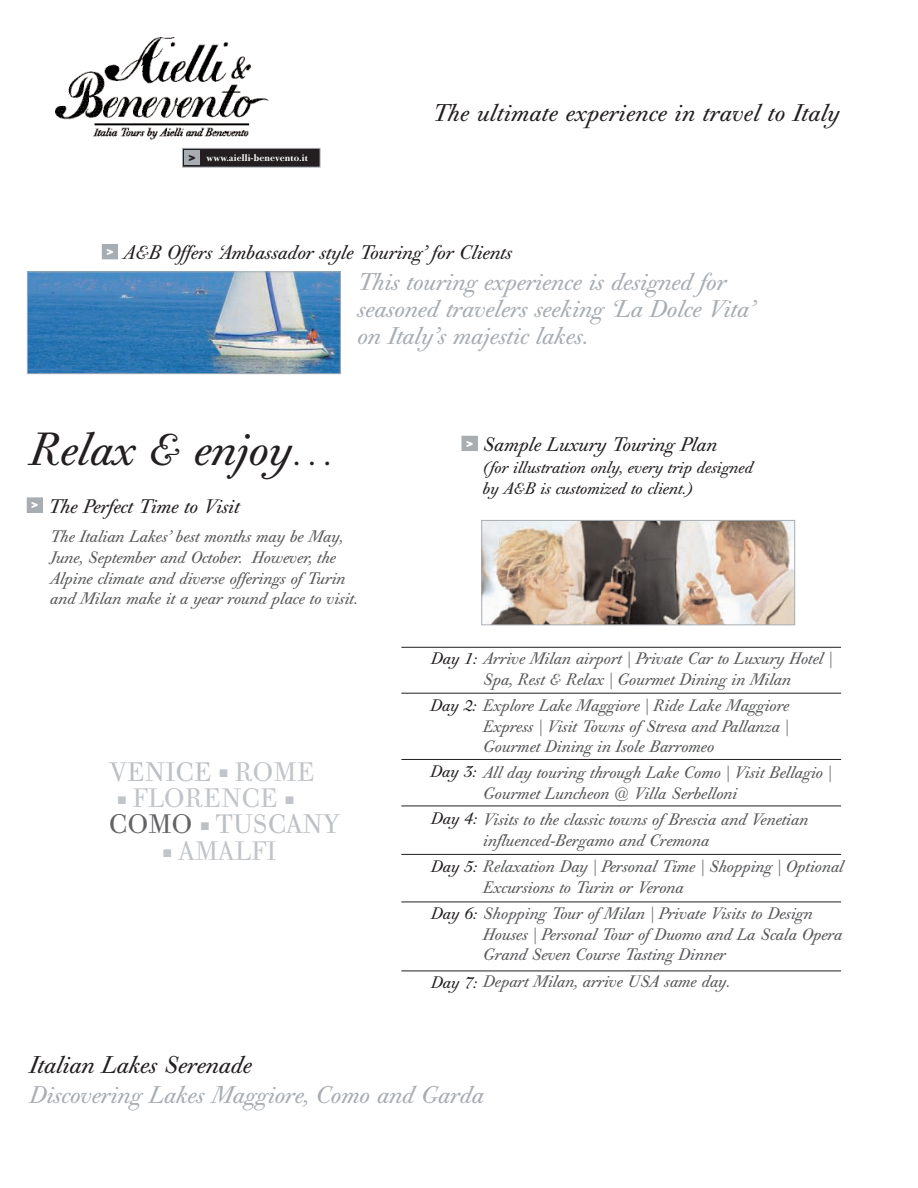
<style>
.page{position:relative;width:918px;height:1188px;background:#fff}
.page>*{position:absolute;margin:0;border:0;box-sizing:border-box;transform-origin:0 0}
.t1{font:italic 46.05px "Bodoni Old Face BE";color:#231f20}
.t2{font:26.4px "Bodoni Old Face BE";letter-spacing:.02em;color:#c1c4c8}
.t3{font:26.4px "Bodoni Old Face BE";color:#bcc0c4}
.t4{font:26.4px "Bodoni Old Face BE";letter-spacing:.02em;color:#bcc0c4}
.t5{font:italic 24px/27px "Bodoni Old Face BE";color:#a8adb2}
.t6{font:italic 24px "Bodoni Old Face BE";letter-spacing:.015em;color:#231f20}
.t7{font:italic 19.5px "Bodoni Old Face BE";color:#231f20}
.t8{font:italic 16.5px/20.7px "Bodoni Old Face BE";color:#57585a}
.t9{font:italic 16.5px/20.7px "Bodoni Old Face BE";color:#231f20}
.t10{font:900 12px "Helvetica Neue";color:#fff}
.t11{font:900 12px "Helvetica Neue";color:#231f20}
.t12{font:10.95px "Zapf Dingbats";color:#c1c4c8}
.t13{font:500 9.45px "Bodoni Old Face BE";letter-spacing:.015em;color:#fff}
.s1{color:#c1c4c8}
.s2{color:#636366}
.s3{color:#231f20}
</style>
<div class="page">
<img style="left:29px;top:273px;width:310px;height:99px">
<div style="left:27px;top:271px;width:314px;height:103px;border:1px solid #a8adb2"></div>
<div style="left:27px;top:498px;width:15px;height:14px;background:#a8adb2"></div>
<div style="left:27px;top:498px;width:16px;height:14px;border:1px solid #a8adb2"></div>
<img style="left:55px;top:38px;width:213px;height:101px">
<div style="left:183px;top:149px;width:137px;height:18px;background:#231f20"></div>
<div style="left:182px;top:148px;width:138px;height:19px;border:1px solid #a8adb2"></div>
<div style="left:102px;top:245px;width:16px;height:14px;background:#a8adb2"></div>
<div style="left:102px;top:244px;width:16px;height:15px;border:1px solid #a8adb2"></div>
<div style="left:184px;top:150px;width:16px;height:15px;background:#a8adb2"></div>
<img style="left:483px;top:522px;width:310px;height:101px">
<div style="left:481px;top:520px;width:314px;height:105px;border:1px solid #a8adb2"></div>
<div style="left:462px;top:436px;width:15px;height:15px;background:#a8adb2"></div>
<hr style="left:401px;top:693px;width:440px;height:1px;background:#231f20">
<hr style="left:401px;top:647px;width:440px;height:1px;background:#231f20">
<hr style="left:401px;top:759px;width:440px;height:1px;background:#231f20">
<hr style="left:401px;top:806px;width:440px;height:1px;background:#231f20">
<hr style="left:401px;top:854px;width:440px;height:1px;background:#231f20">
<hr style="left:401px;top:902px;width:440px;height:1px;background:#231f20">
<hr style="left:401px;top:971px;width:440px;height:1px;background:#231f20">
<p class="t11" style="left:189px;top:149px;width:9px">&gt;</p>
<p class="t13" style="left:207px;top:152px;width:103px">www.aielli-benevento.it</p>
<h3 class="t6" style="left:431px;top:98px;width:409px">The ultimate experience in travel to Italy</h3>
<p class="t10" style="left:106px;top:243px;width:9px">&gt;</p>
<p class="t7" style="left:122px;top:241px;width:390px">A&amp;B Offers ‘Ambassador style Touring’ for Clients</p>
<h3 class="t5" style="left:356px;top:269px;width:398px">This touring experience is designed for seasoned travelers seeking ‘La Dolce Vita’ on Italy’s majestic lakes.</h3>
<h1 class="t1" style="left:27px;top:422px;width:310px">Relax &amp; enjoy…</h1>
<p class="t7" style="left:47px;top:494px;width:193px">The Perfect Time to Visit</p>
<p class="t10" style="left:31px;top:497px;width:9px">&gt;</p>
<p class="t8" style="left:49px;top:526px;width:309px">The Italian Lakes’ best months may be May, June, September and October. However, the Alpine climate and diverse offerings ofTurin and Milan make it a year round place to visit.</p>
<h2 class="t4" style="left:109px;top:755px;width:206px">VENICE <span class="s1">■ ROME</span></h2>
<h2 class="t2" style="left:118px;top:781px;width:161px">■ FLORENCE</h2>
<p class="t12" style="left:286px;top:795px;width:10px">■</p>
<h2 class="t3" style="left:109px;top:808px;width:233px"><span class="s2">COMO</span> ■ TUSCANY</h2>
<h2 class="t2" style="left:163px;top:834px;width:115px">■ AMALFI</h2>
<p class="t10" style="left:466px;top:435px;width:9px">&gt;</p>
<p class="t7" style="left:482px;top:433px;width:236px">Sample Luxury Touring Plan</p>
<p class="t9" style="left:482px;top:458px;width:272px">(for illustration only, every trip designed by A&amp;B is customized to client.)</p>
<p class="t8" style="left:482px;top:648px;width:350px;text-indent:-52px"><span class="s3">Day 1:</span> Arrive Milan airport | Private Car to Luxury Hotel |<br>Spa, Rest &amp; Relax | Gourmet Dining in Milan</p>
<p class="t8" style="left:482px;top:716px;width:307px">Express | Visit Towns ofStresa and Pallanza |<br>Gourmet Dining in Isole Barromeo</p>
<p class="t8" style="left:482px;top:763px;width:350px">All day touring through Lake Como | Visit Bellagio |<br>Gourmet Luncheon @ Villa Serbelloni</p>
<p class="t8" style="left:482px;top:830px;width:228px">influenced-Bergamo and Cremona</p>
<p class="t8" style="left:482px;top:877px;width:202px">Excursions to Turin or Verona</p>
<p class="t8" style="left:482px;top:924px;width:361px">Houses | Personal Tour ofDuomo and La Scala Opera<br>Grand Seven Course Tasting Dinner</p>
<p class="t8" style="left:482px;top:971px;width:248px">Depart Milan, arrive USA same day.</p>
<p class="t8" style="left:430px;top:695px;width:360px"><span class="s3">Day 2:</span> Explore Lake Maggiore | Ride Lake Maggiore</p>
<p class="t9" style="left:430px;top:761px;width:48px">Day 3:</p>
<p class="t8" style="left:430px;top:810px;width:379px"><span class="s3">Day 4:</span> Visits to the classic towns ofBrescia and Venetian</p>
<p class="t8" style="left:430px;top:857px;width:414px"><span class="s3">Day 5:</span> Relaxation Day | Personal Time | Shopping | Optional</p>
<p class="t8" style="left:430px;top:903px;width:383px"><span class="s3">Day 6:</span> Shopping Tour ofMilan | Private Visits to Design</p>
<p class="t9" style="left:430px;top:973px;width:48px">Day 7:</p>
<h3 class="t6" style="left:28px;top:1050px;width:224px">Italian Lakes Serenade</h3>
<h3 class="t5" style="left:28px;top:1082px;width:456px">Discovering Lakes Maggiore, Como and Garda</h3>
</div>
